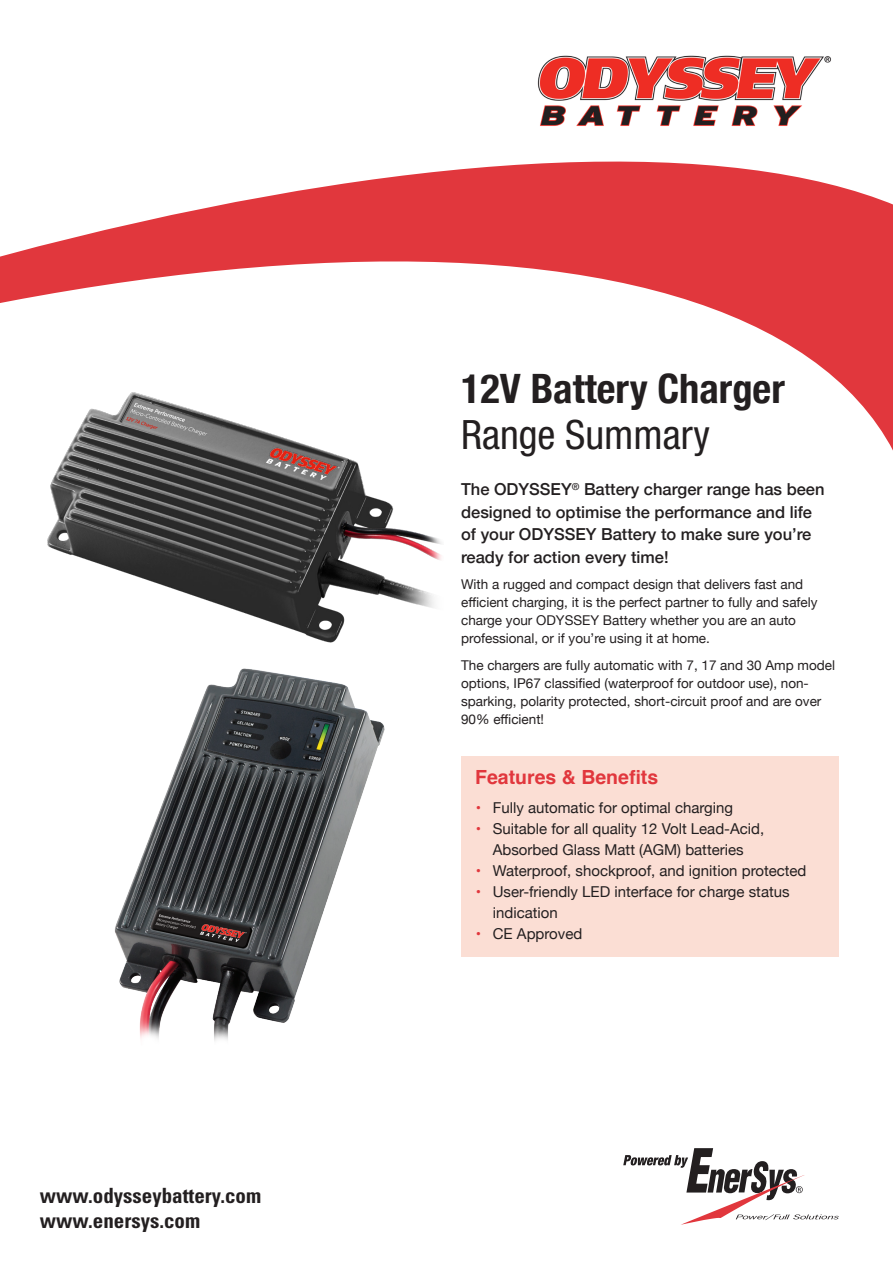
<style>
.page{position:relative;width:893px;height:1263px;background:#fff}
.page>*{position:absolute;margin:0;border:0;box-sizing:border-box;transform-origin:0 0}
.t1{font:700 condensed 40.5px "Helvetica Neue";color:#231f20}
.t2{font:condensed 40.5px "Helvetica Neue LT";color:#231f20}
.t3{font:700 condensed 21px "Univers";color:#231f20}
.t4{font:700 19.5px "Helvetica";color:#e1373d}
.t5{font:500 16.5px/22.5px "Helvetica Neue";color:#231f20}
.t6{font:15px/21px "Helvetica Neue";color:#231f20;text-align:center}
.t7{font:13.5px/18px "Helvetica Neue";color:#231f20}
.s1{color:#e1373d}
</style>
<div class="page">
<svg style="left:0;top:161px;width:893px;height:290px"></svg>
<div style="left:461px;top:756px;width:378px;height:201px;background:#fbded4"></div>
<img style="left:537px;top:55px;width:294px;height:71px">
<img style="left:40px;top:333px;width:404px;height:310px">
<img style="left:114px;top:668px;width:271px;height:373px">
<svg style="left:623px;top:1148px;width:216px;height:77px"></svg>
<p class="t3" style="left:40px;top:1182px;width:223px">www.odysseybattery.com</p>
<p class="t3" style="left:40px;top:1207px;width:162px">www.enersys.com</p>
<p class="t1" style="left:461px;top:355px;width:325px">12V Battery Charger</p>
<p class="t2" style="left:461px;top:412px;width:250px">Range Summary</p>
<p class="t5" style="left:461px;top:477px;width:365px">The ODYSSEY<sup>®</sup> Battery charger range has been designed to optimise the performance and life of your ODYSSEY Battery to make sure you’re ready for action every time!</p>
<p class="t7" style="left:461px;top:576px;width:358px">With a rugged and compact design that delivers fast and efficient charging, it is the perfect partner to fully and safely charge your ODYSSEY Battery whether you are an auto professional, or if you’re using it at home.</p>
<p class="t7" style="left:461px;top:656px;width:375px">The chargers are fully automatic with 7, 17 and 30 Amp model options, IP67 classified (waterproof for outdoor use), non&shy;sparking, polarity protected, short-circuit proof and are over 90% efficient!</p>
<p class="t4" style="left:475px;top:762px;width:185px">Features &amp; Benefits</p>
<p class="t6" style="left:476px;top:798px;width:259px"><span class="s1">•</span> Fully automatic for optimal charging</p>
<p class="t6" style="left:476px;top:819px;width:290px"><span class="s1">•</span> Suitable for all quality 12 Volt Lead-Acid,<br>Absorbed Glass Matt (AGM) batteries</p>
<p class="t6" style="left:476px;top:861px;width:332px"><span class="s1">•</span> Waterproof, shockproof, and ignition protected</p>
<p class="t6" style="left:493px;top:882px;width:298px;text-align:left;text-indent:-17px"><span class="s1">•</span> User-friendly LED interface for charge status indication</p>
<p class="t6" style="left:476px;top:924px;width:108px"><span class="s1">•</span> CE Approved</p>
</div>
